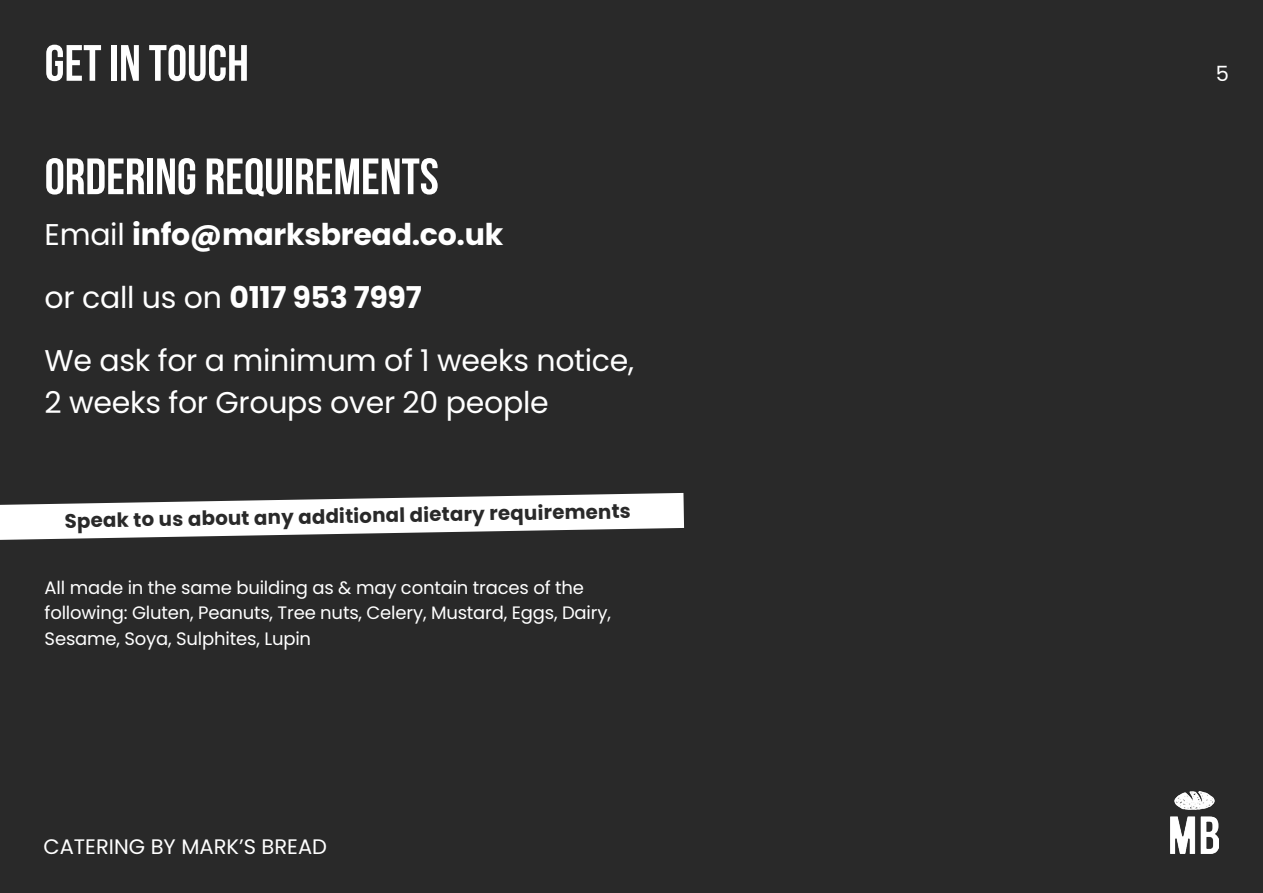
<style>
.page{position:relative;width:1263px;height:893px;background:#292929}
.page>*{position:absolute;margin:0;border:0;box-sizing:border-box;transform-origin:0 0}
.t1{font:700 51px "Bebas Neue";color:#fff}
.t2{font:30px/42px "Poppins";letter-spacing:-.01em;color:#fff}
.t3{font:700 30px "Poppins";letter-spacing:-.01em;color:#fff}
.t4{font:21px "Poppins";color:#fff}
.t5{font:700 19.8px "Poppins";color:#292929}
.t6{font:18px/25.5px "Poppins";letter-spacing:-.01em;color:#fff}
.s1{font-weight:400}
</style>
<div class="page">
<img style="left:1171px;top:792px;width:48px;height:62px">
<svg style="left:0;top:493px;width:684px;height:47px"></svg>
<p class="t1" style="left:45px;top:35px;width:206px">GET IN TOUCH</p>
<p class="t1" style="left:45px;top:149px;width:396px">ORDERING REQUIREMENTS</p>
<p class="t3" style="left:45px;top:217px;width:460px"><span class="s1">Email</span> info@marksbread.co.uk</p>
<p class="t3" style="left:45px;top:280px;width:379px"><span class="s1">or call us on</span> 0117 953 7997</p>
<p class="t2" style="left:45px;top:340px;width:591px">We ask for a minimum of 1 weeks notice,<br>2 weeks for Groups over 20 people</p>
<p class="t5" style="left:65px;top:509px;width:568px;rotate:-1deg">Speak to us about any additional dietary requirements</p>
<p class="t6" style="left:45px;top:575px;width:568px">All made in the same building as &amp; may contain traces of the following: Gluten, Peanuts, Tree nuts, Celery, Mustard, Eggs, Dairy,<br>Sesame, Soya, Sulphites, Lupin</p>
<p class="t4" style="left:44px;top:834px;width:285px">CATERING BY MARK’S BREAD</p>
<p class="t4" style="left:1216px;top:61px;width:15px">5</p>
</div>
